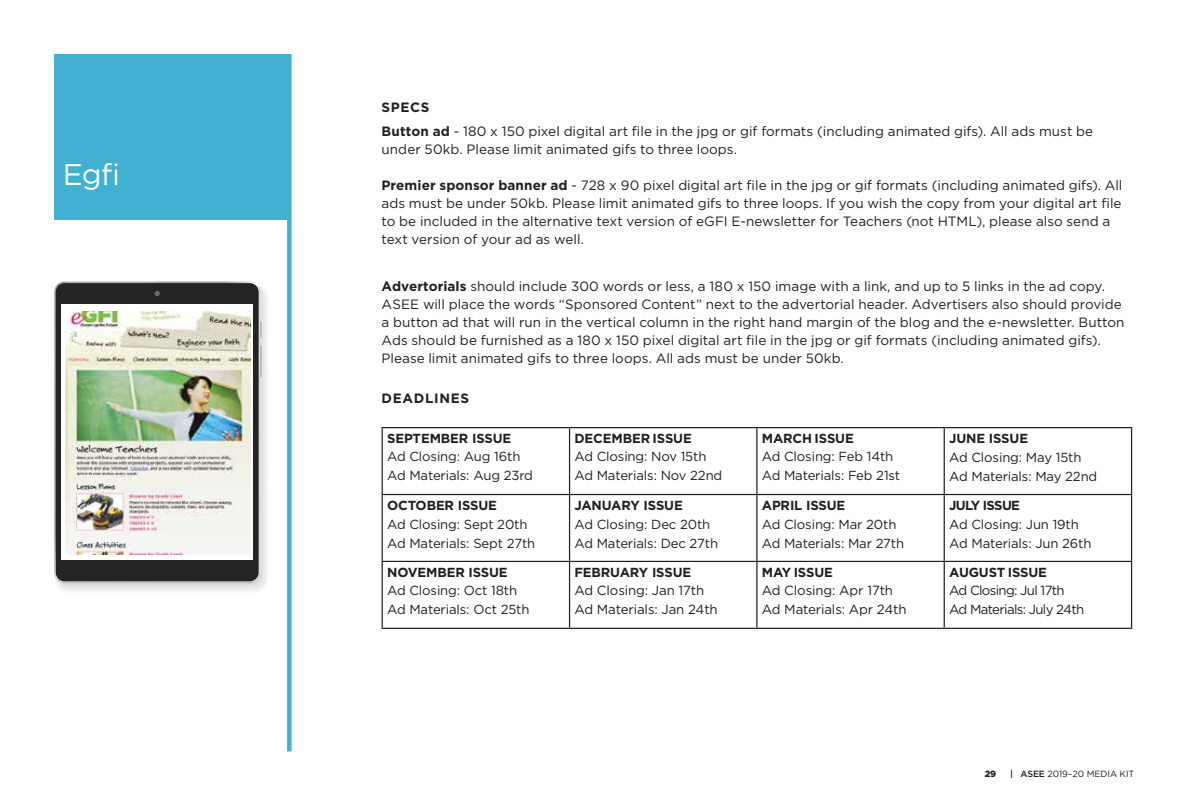
<style>
.page{position:relative;width:1188px;height:810px;background:#fff}
.page>*{position:absolute;margin:0;border:0;box-sizing:border-box;transform-origin:0 0}
.t1{font:30px "Gotham";color:#fff}
.t2{font:13.5px/18px "Gotham";color:#231f20}
.t3{font:700 13.5px "Gotham";letter-spacing:.05em;color:#231f20}
.t4{font:13.2px/19.2px "Gotham";letter-spacing:-.01em;color:#231f20}
.t5{font:13.2px/19.2px "Gotham";letter-spacing:-.05em;color:#231f20}
.t6{font:13.05px/19px "Gotham";letter-spacing:-.01em;color:#231f20}
.t7{font:700 13.05px "Gotham";letter-spacing:-.01em;color:#231f20}
.t8{font:700 13.05px "Gotham";letter-spacing:-.05em;color:#231f20}
.t9{font:9px "Gotham";letter-spacing:-.01em;color:#231f20}
.t10{font:900 9px "Gotham";color:#231f20}
.s1{font-weight:700}
.s2{font-weight:500}
</style>
<div class="page">
<div style="left:54px;top:54px;width:233px;height:166px;background:#41b0d1"></div>
<div style="left:287px;top:54px;width:5px;height:698px;background:#41b0d1"></div>
<svg style="left:260px;top:322px;width:1px;height:16px"></svg>
<svg style="left:260px;top:346px;width:1px;height:31px"></svg>
<img style="left:65px;top:281px;width:185px;height:4px">
<img style="left:59px;top:285px;width:201px;height:298px">
<img style="left:54px;top:281px;width:11px;height:300px">
<svg style="left:155px;top:291px;width:5px;height:5px"></svg>
<img style="left:65px;top:311px;width:185px;height:243px">
<hr style="left:382px;top:427px;width:188px;height:1px;background:#231f20">
<hr style="left:382px;top:428px;width:1px;height:66px;background:#231f20">
<hr style="left:570px;top:427px;width:187px;height:1px;background:#231f20">
<hr style="left:569px;top:428px;width:1px;height:66px;background:#231f20">
<hr style="left:757px;top:427px;width:187px;height:1px;background:#231f20">
<hr style="left:756px;top:428px;width:2px;height:66px;background:#231f20">
<hr style="left:944px;top:427px;width:188px;height:1px;background:#231f20">
<hr style="left:944px;top:428px;width:1px;height:66px;background:#231f20">
<hr style="left:1131px;top:428px;width:1px;height:66px;background:#231f20">
<hr style="left:382px;top:494px;width:188px;height:1px;background:#231f20">
<hr style="left:382px;top:495px;width:1px;height:66px;background:#231f20">
<hr style="left:570px;top:494px;width:187px;height:1px;background:#231f20">
<hr style="left:569px;top:495px;width:1px;height:66px;background:#231f20">
<hr style="left:757px;top:494px;width:187px;height:1px;background:#231f20">
<hr style="left:756px;top:495px;width:2px;height:66px;background:#231f20">
<hr style="left:944px;top:494px;width:188px;height:1px;background:#231f20">
<hr style="left:944px;top:495px;width:1px;height:66px;background:#231f20">
<hr style="left:1131px;top:495px;width:1px;height:66px;background:#231f20">
<hr style="left:382px;top:561px;width:188px;height:1px;background:#231f20">
<hr style="left:382px;top:562px;width:1px;height:66px;background:#231f20">
<hr style="left:570px;top:561px;width:187px;height:1px;background:#231f20">
<hr style="left:569px;top:562px;width:1px;height:66px;background:#231f20">
<hr style="left:757px;top:561px;width:187px;height:1px;background:#231f20">
<hr style="left:756px;top:562px;width:2px;height:66px;background:#231f20">
<hr style="left:944px;top:561px;width:188px;height:1px;background:#231f20">
<hr style="left:944px;top:562px;width:1px;height:66px;background:#231f20">
<hr style="left:1131px;top:562px;width:1px;height:66px;background:#231f20">
<hr style="left:382px;top:628px;width:188px;height:1px;background:#231f20">
<hr style="left:570px;top:628px;width:187px;height:1px;background:#231f20">
<hr style="left:757px;top:628px;width:187px;height:1px;background:#231f20">
<hr style="left:944px;top:628px;width:188px;height:1px;background:#231f20">
<h1 class="t1" style="left:63px;top:158px;width:59px">Egfi</h1>
<p class="t2" style="left:382px;top:95px;width:713px;line-height:24px"><span class="s1">SPECS<br>Button ad</span> - 180 x 150 pixel digital art file in the jpg or gif formats (including animated gifs). All ads must be</p>
<p class="t2" style="left:382px;top:140px;width:357px">under 50kb. Please limit animated gifs to three loops.</p>
<p class="t2" style="left:382px;top:176px;width:742px"><span class="s1">Premier sponsor banner ad</span> - 728 x 90 pixel digital art file in the jpg or gif formats (including animated gifs). All ads must be under 50kb. Please limit animated gifs to three loops. If you wish the copy from your digital art file to be included in the alternative text version of eGFI E-newsletter for Teachers (not HTML), please also send a text version of your ad as well.</p>
<p class="t2" style="left:382px;top:277px;width:744px"><span class="s1">Advertorials</span> should include 300 words or less, a 180 x 150 image with a link, and up to 5 links in the ad copy.<br>ASEE will place the words “Sponsored Content” next to the advertorial header. Advertisers also should provide a button ad that will run in the vertical column in the right hand margin of the blog and the e-newsletter. Button Ads should be furnished as a 180 x 150 pixel digital art file in the jpg or gif formats (including animated gifs).<br>Please limit animated gifs to three loops. All ads must be under 50kb.</p>
<p class="t3" style="left:382px;top:391px;width:89px">DEADLINES</p>
<p class="t7" style="left:387px;top:431px;width:126px">SEPTEMBER ISSUE</p>
<p class="t6" style="left:387px;top:447px;width:147px">Ad Closing: Aug 16th<br>Ad Materials: Aug 23rd</p>
<p class="t7" style="left:574px;top:431px;width:119px">DECEMBER ISSUE</p>
<p class="t6" style="left:574px;top:447px;width:149px">Ad Closing: Nov 15th<br>Ad Materials: Nov 22nd</p>
<p class="t7" style="left:762px;top:431px;width:94px">MARCH ISSUE</p>
<p class="t6" style="left:762px;top:447px;width:140px">Ad Closing: Feb 14th<br>Ad Materials: Feb 21st</p>
<p class="t7" style="left:949px;top:431px;width:80px">JUNE ISSUE</p>
<p class="t6" style="left:949px;top:448px;width:150px">Ad Closing: May 15th<br>Ad Materials: May 22nd</p>
<p class="t7" style="left:387px;top:498px;width:111px">OCTOBER ISSUE</p>
<p class="t6" style="left:387px;top:515px;width:150px">Ad Closing: Sept 20th<br>Ad Materials: Sept 27th</p>
<p class="t7" style="left:387px;top:565px;width:122px">NOVEMBER ISSUE</p>
<p class="t6" style="left:387px;top:580px;width:144px">Ad Closing: Oct 18th<br>Ad Materials: Oct 25th</p>
<p class="t7" style="left:574px;top:498px;width:110px">JANUARY ISSUE</p>
<p class="t6" style="left:574px;top:515px;width:145px">Ad Closing: Dec 20th<br>Ad Materials: Dec 27th</p>
<p class="t7" style="left:574px;top:565px;width:118px">FEBRUARY ISSUE</p>
<p class="t4" style="left:574px;top:580px;width:145px">Ad Closing: Jan 17th<br>Ad Materials: Jan 24th</p>
<p class="t7" style="left:762px;top:498px;width:85px">APRIL ISSUE</p>
<p class="t6" style="left:762px;top:515px;width:144px">Ad Closing: Mar 20th<br>Ad Materials: Mar 27th</p>
<p class="t7" style="left:762px;top:565px;width:73px">MAY ISSUE</p>
<p class="t4" style="left:762px;top:580px;width:146px">Ad Closing: Apr 17th<br>Ad Materials: Apr 24th</p>
<p class="t8" style="left:949px;top:498px;width:72px">JULY ISSUE</p>
<p class="t6" style="left:949px;top:515px;width:144px">Ad Closing: Jun 19th<br>Ad Materials: Jun 26th</p>
<p class="t7" style="left:949px;top:565px;width:99px">AUGUST ISSUE</p>
<p class="t5" style="left:949px;top:580px;width:137px">Ad Closing: Jul 17th<br>Ad Materials: July 24th</p>
<p class="t10" style="left:985px;top:769px;width:13px">29</p>
<p class="t9" style="left:1010px;top:769px;width:126px"><span class="s2">| ASEE</span> 2019–20 MEDIA KIT</p>
</div>
